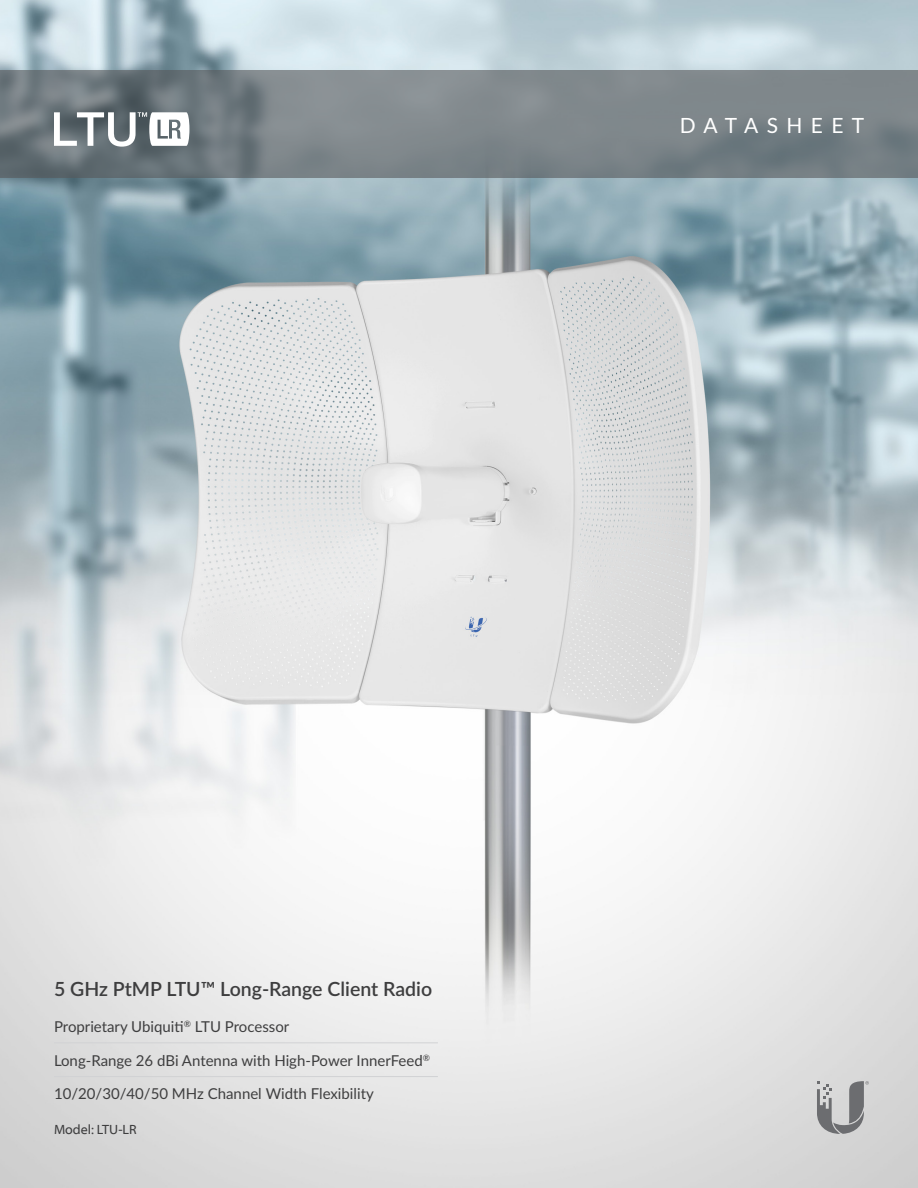
<style>
.page{position:relative;width:918px;height:1188px;background:#fff}
.page>*{position:absolute;margin:0;border:0;box-sizing:border-box;transform-origin:0 0}
.t1{font:21px "Lato";letter-spacing:.4em;color:#fff}
.t2{font:600 19.5px "Lato";color:#3e3e3f}
.t3{font:15px "Lato";color:#3e3e3f}
.t4{font:13.5px "Myriad Web Pro";color:#3e3e3f}
</style>
<div class="page">
<img style="left:0;top:0;width:918px;height:1188px">
<hr style="left:54px;top:1043px;width:384px;height:1px;background:#d1d2d4">
<hr style="left:54px;top:1076px;width:384px;height:1px;background:#d1d2d4">
<svg style="left:0;top:70px;width:918px;height:108px;background:#788186"></svg>
<svg style="left:54px;top:112px;width:135px;height:35px"></svg>
<svg style="left:817px;top:1081px;width:52px;height:53px;background:#a7a7a8"></svg>
<h1 class="t1" style="left:680px;top:110px;width:186px">DATASHEET</h1>
<h2 class="t2" style="left:54px;top:975px;width:380px">5 GHz PtMP LTU™ Long-Range Client Radio</h2>
<p class="t3" style="left:54px;top:1016px;width:237px">Proprietary Ubiquiti<sup>®</sup> LTU Processor</p>
<p class="t3" style="left:54px;top:1050px;width:378px">Long-Range 26 dBi Antenna with High-Power InnerFeed<sup>®</sup></p>
<p class="t3" style="left:54px;top:1083px;width:321px">10/20/30/40/50 MHz Channel Width Flexibility</p>
<p class="t4" style="left:54px;top:1122px;width:84px">Model: LTU-LR</p>
</div>
